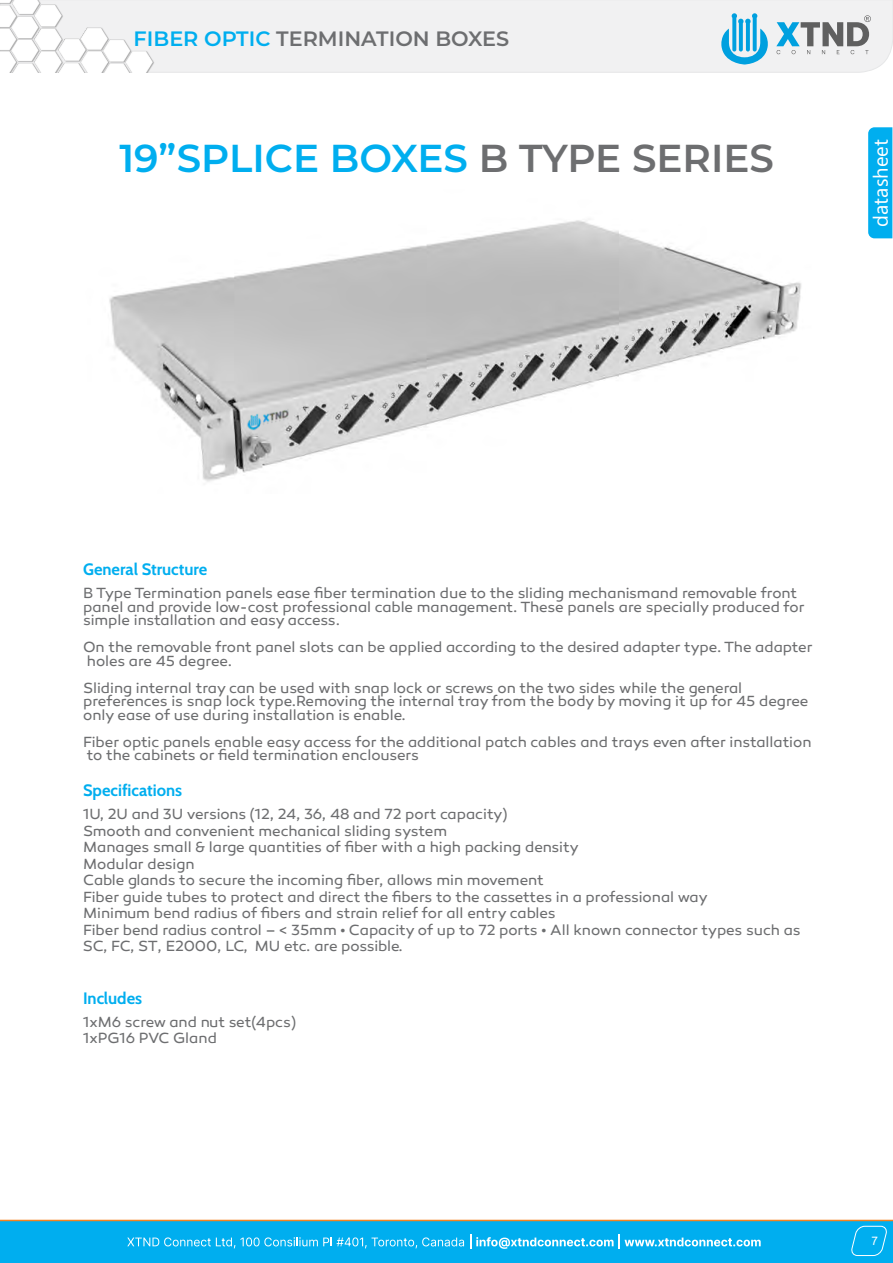
<style>
.page{position:relative;width:893px;height:1263px;background:#fff}
.page>*{position:absolute;margin:0;border:0;box-sizing:border-box;transform-origin:0 0}
.t1{font:600 38.85px "Montserrat";color:#00aeef}
.t2{font:600 20.85px "Montserrat";color:#6d6e70}
.t3{font:20.25px "Ebrima";color:#fff}
.t4{font:700 16.5px "Cabin";color:#00aeef}
.t5{font:15px/16.5px "Canaro";color:#6d6e70}
.t6{font:11.7px "Arial";color:#fff}
.s1{color:#00aeef}
.s2{color:#6d6e70}
</style>
<div class="page">
<div style="left:0;top:1220px;width:893px;height:42px;background:#00aeef"></div>
<hr style="left:0;top:1220px;width:893px;height:1px;background:#f5821f">
<svg style="left:127px;top:1237px;width:337px;height:11px"></svg>
<svg style="left:470px;top:1235px;width:291px;height:14px"></svg>
<svg style="left:851px;top:1225px;width:36px;height:31px"></svg>
<div style="left:868px;top:127px;width:24px;height:111px;background:#00aeef"></div>
<div style="left:9px;top:0;width:884px;height:73px;background:#f1f1f2"></div>
<img style="left:0;top:0;width:156px;height:72px">
<svg style="left:720px;top:13px;width:49px;height:52px"></svg>
<svg style="left:776px;top:15px;width:95px;height:39px"></svg>
<img style="left:109px;top:220px;width:692px;height:262px">
<img style="left:247px;top:408px;width:41px;height:22px">
<h2 class="t2" style="left:134px;top:26px;width:377px"><span class="s1">FIBER OPTIC</span> TERMINATION BOXES</h2>
<h1 class="t1" style="left:119px;top:134px;width:656px">19”SPLICE BOXES <span class="s2">B TYPE SERIES</span></h1>
<h3 class="t3" style="left:873px;top:227px;width:89px;rotate:-90deg">datasheet</h3>
<p class="t4" style="left:83px;top:559px;width:126px">General Structure</p>
<p class="t5" style="left:83px;top:588px;width:723px;line-height:13.5px">B Type Termination panels ease fiber termination due to the sliding mechanismand removable front panel and provide low-cost professional cable management. These panels are specially produced for simple installation and easy access.</p>
<p class="t5" style="left:83px;top:642px;width:731px;line-height:13.5px">On the removable front panel slots can be applied according to the desired adapter type. The adapter holes are 45 degree.</p>
<p class="t5" style="left:83px;top:683px;width:727px;line-height:13.5px">Sliding internal tray can be used with snap lock or screws on the two sides while the general preferences is snap lock type.Removing the internal tray from the body by moving it up for 45 degree only ease of use during installation is enable.</p>
<p class="t5" style="left:83px;top:737px;width:730px;line-height:13.5px">Fiber optic panels enable easy access for the additional patch cables and trays even after installation to the cabinets or field termination enclousers</p>
<p class="t4" style="left:83px;top:780px;width:101px">Specifications</p>
<p class="t5" style="left:83px;top:807px;width:719px">1U, 2U and 3U versions (12, 24, 36, 48 and 72 port capacity)<br>Smooth and convenient mechanical sliding system<br>Manages small &amp; large quantities of fiber with a high packing density<br>Modular design<br>Cable glands to secure the incoming fiber, allows min movement<br>Fiber guide tubes to protect and direct the fibers to the cassettes in a professional way<br>Minimum bend radius of fibers and strain relief for all entry cables<br>Fiber bend radius control – &lt; 35mm • Capacity of up to 72 ports • All known connector types such as SC, FC, ST, E2000, LC, MU etc. are possible.</p>
<p class="t4" style="left:83px;top:988px;width:61px">Includes</p>
<p class="t5" style="left:83px;top:1015px;width:214px">1xM6 screw and nut set(4pcs)<br>1xPG16 PVC Gland</p>
<p class="t6" style="left:871px;top:1236px;width:8px">7</p>
</div>
